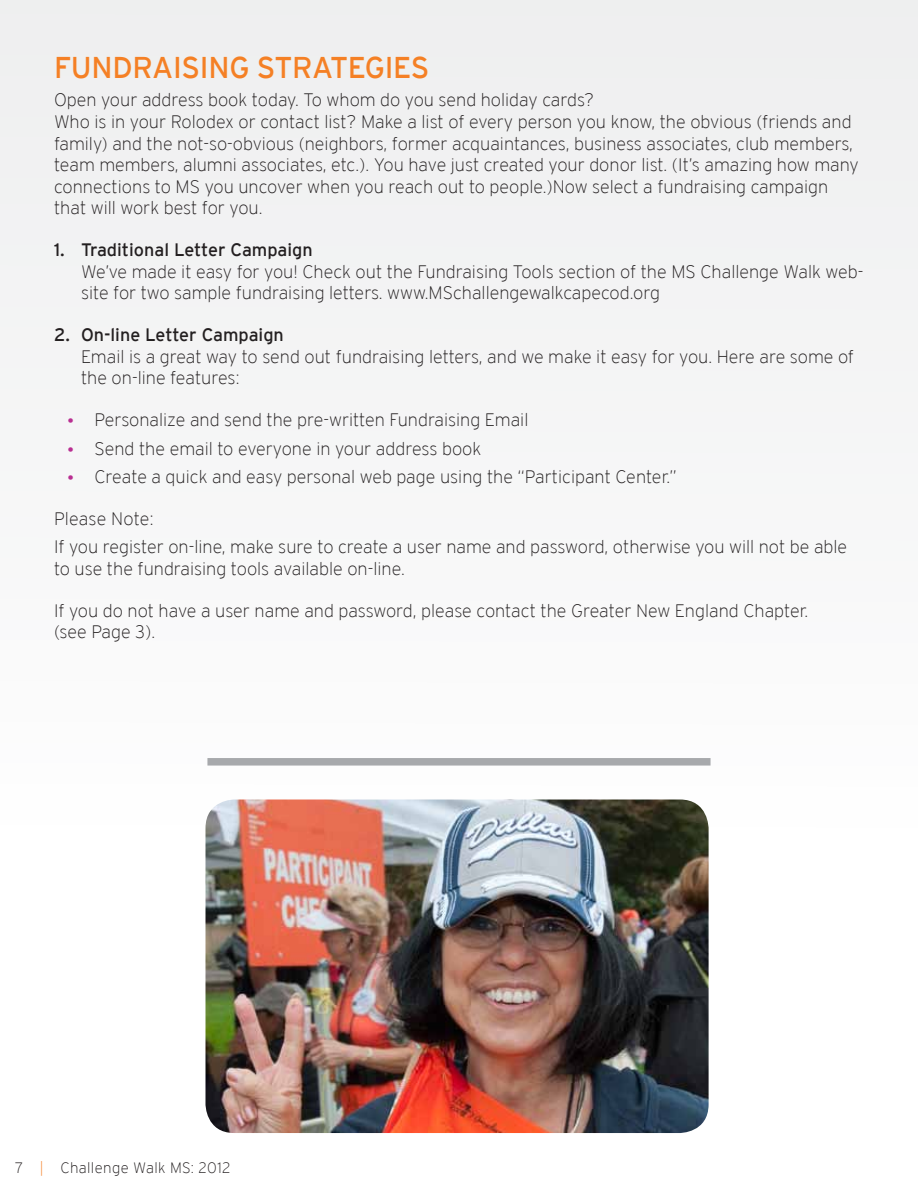
<style>
.page{position:relative;width:918px;height:1188px;background:#fff}
.page>*{position:absolute;margin:0;border:0;box-sizing:border-box;transform-origin:0 0}
.t1{font:30px "Interstate";letter-spacing:-.01em;color:#f58025}
.t2{font:200 18px/21.6px "Interstate";color:#231f20}
.t3{font:18px "Interstate";color:#231f20}
.t4{font:200 15px "Interstate";letter-spacing:.02em;color:#231f20}
.s1{font-weight:400;font-size:15px;color:#b92f92}
.s2{color:#f58025}
</style>
<div class="page">
<div style="left:0;top:0;width:918px;height:882px;background:#f5f5f6"></div>
<img style="left:206px;top:800px;width:503px;height:333px">
<div style="left:207px;top:758px;width:504px;height:8px;background:#a7a9ac"></div>
<h1 class="t1" style="left:54px;top:51px;width:377px">Fundraising Strategies</h1>
<p class="t2" style="left:54px;top:89px;width:806px">Open your address book today. To whom do you send holiday cards?<br>Who is in your Rolodex or contact list? Make a list of every person you know, the obvious (friends and family) and the not-so-obvious (neighbors, former acquaintances, business associates, club members, team members, alumni associates, etc.). You have just created your donor list. (It’s amazing how many connections to MS you uncover when you reach out to people.)Now select a fundraising campaign that will work best for you.</p>
<p class="t3" style="left:54px;top:240px;width:260px">1. Traditional Letter Campaign</p>
<p class="t2" style="left:81px;top:261px;width:784px">We’ve made it easy for you! Check out the Fundraising Tools section of the MS Challenge Walk web&shy;site for two sample fundraising letters. www.MSchallengewalkcapecod.org</p>
<p class="t3" style="left:54px;top:325px;width:231px">2. On-line Letter Campaign</p>
<p class="t2" style="left:81px;top:346px;width:775px">Email is a great way to send out fundraising letters, and we make it easy for you. Here are some of the on-line features:</p>
<p class="t2" style="left:68px;top:409px;width:462px"><span class="s1">•</span> Personalize and send the pre-written Fundraising Email</p>
<p class="t2" style="left:68px;top:438px;width:415px"><span class="s1">•</span> Send the email to everyone in your address book</p>
<p class="t2" style="left:68px;top:466px;width:611px"><span class="s1">•</span> Create a quick and easy personal web page using the “Participant Center.”</p>
<p class="t2" style="left:54px;top:504px;width:795px;line-height:28.3px">Please Note:<br>If you register on-line, make sure to create a user name and password, otherwise you will not be able</p>
<p class="t2" style="left:54px;top:558px;width:352px">to use the fundraising tools available on-line.</p>
<p class="t2" style="left:54px;top:600px;width:756px">If you do not have a user name and password, please contact the Greater New England Chapter. (see Page 3).</p>
<p class="t4" style="left:15px;top:1160px;width:217px">7 <span class="s2">|</span> Challenge Walk MS: 2012</p>
</div>
